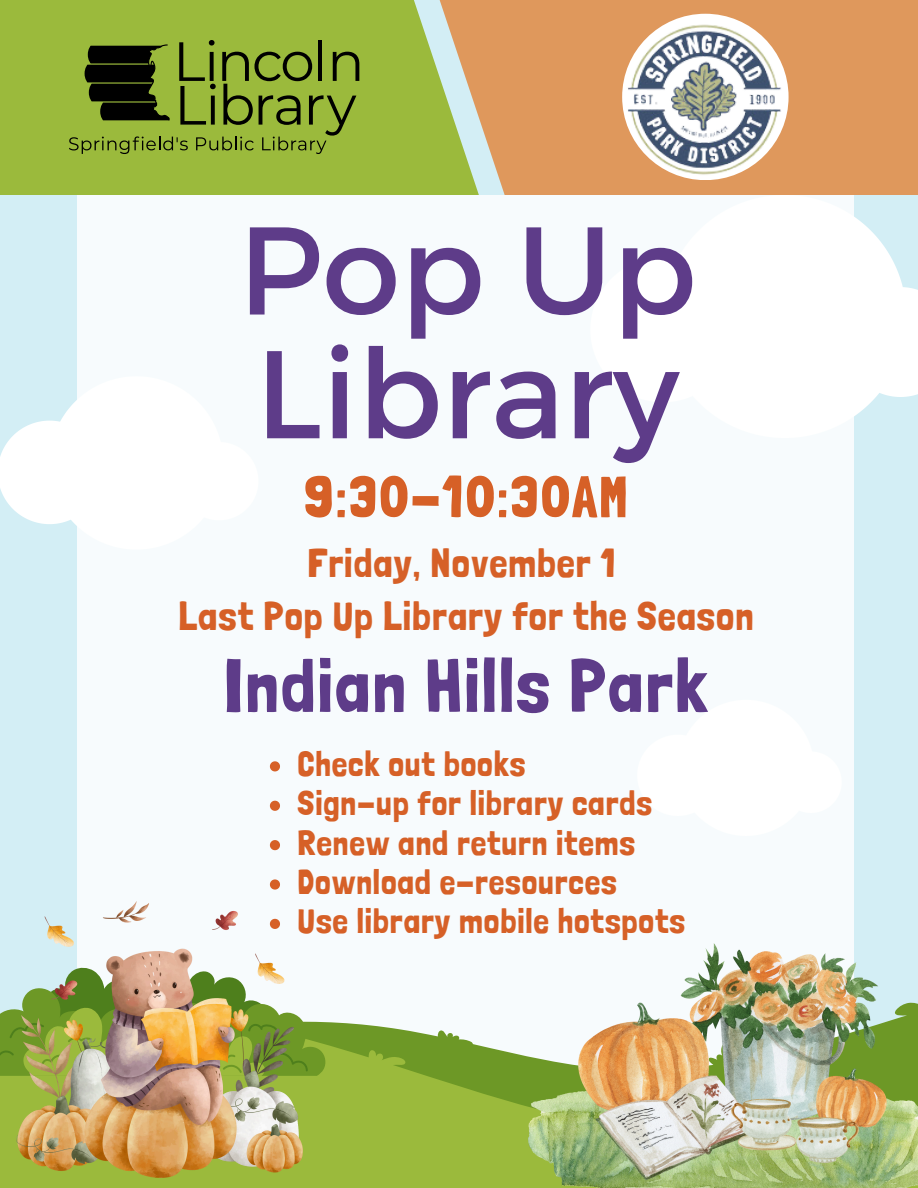
<style>
.page{position:relative;width:918px;height:1188px;background:#d3eef5}
.page>*{position:absolute;margin:0;border:0;box-sizing:border-box;transform-origin:0 0}
.t1{font:124.5px/123.8px "Montserrat";color:#5e3c89}
.t2{font:75px "Londrina Solid";letter-spacing:.025em;color:#5e3c89}
.t3{font:58.5px "Londrina Solid";letter-spacing:.025em;color:#d66027}
.t4{font:40.5px/52.8px "Londrina Solid";letter-spacing:.025em;color:#d66027;text-align:center}
.t5{font:34.8px "Londrina Solid";letter-spacing:.025em;color:#d66027}
</style>
<div class="page">
<svg style="left:0;top:376px;width:78px;height:174px"></svg>
<svg style="left:854px;top:217px;width:49px;height:199px;fill:#fff"></svg>
<div style="left:854px;top:287px;width:64px;height:110px;background:#fff"></div>
<div style="left:78px;top:195px;width:776px;height:934px;background:#f7fbfd"></div>
<div style="left:0;top:0;width:436px;height:195px;background:#9bba3c"></div>
<svg style="left:436px;top:0;width:482px;height:195px;fill:#df985c"></svg>
<img style="left:603px;top:17px;width:205px;height:164px">
<svg style="left:58px;top:0;width:301px;height:154px"></svg>
<svg style="left:0;top:1022px;width:528px;height:166px;fill:#9bba3c"></svg>
<svg style="left:0;top:1009px;width:327px;height:67px"></svg>
<img style="left:528px;top:943px;width:390px;height:245px">
<img style="left:16px;top:901px;width:286px;height:277px">
<svg style="left:270px;top:761px;width:10px;height:10px"></svg>
<svg style="left:270px;top:801px;width:10px;height:10px"></svg>
<svg style="left:270px;top:840px;width:10px;height:10px"></svg>
<svg style="left:270px;top:879px;width:10px;height:11px"></svg>
<svg style="left:270px;top:919px;width:10px;height:10px"></svg>
<p class="t1" style="left:238px;top:202px;width:460px">Pop Up<br>Library</p>
<h1 class="t3" style="left:304px;top:462px;width:326px">9:30-10:30AM</h1>
<h1 class="t4" style="left:179px;top:536px;width:576px">Friday, November 1<br>Last Pop Up Library for the Season</h1>
<h1 class="t2" style="left:224px;top:641px;width:485px">Indian Hills Park</h1>
<h2 class="t5" style="left:298px;top:743px;width:229px">Check out books</h2>
<p class="t5" style="left:298px;top:782px;width:356px">Sign-up for library cards</p>
<p class="t5" style="left:298px;top:822px;width:339px">Renew and return items</p>
<p class="t5" style="left:298px;top:861px;width:321px">Download e-resources</p>
<p class="t5" style="left:298px;top:901px;width:389px">Use library mobile hotspots</p>
</div>
